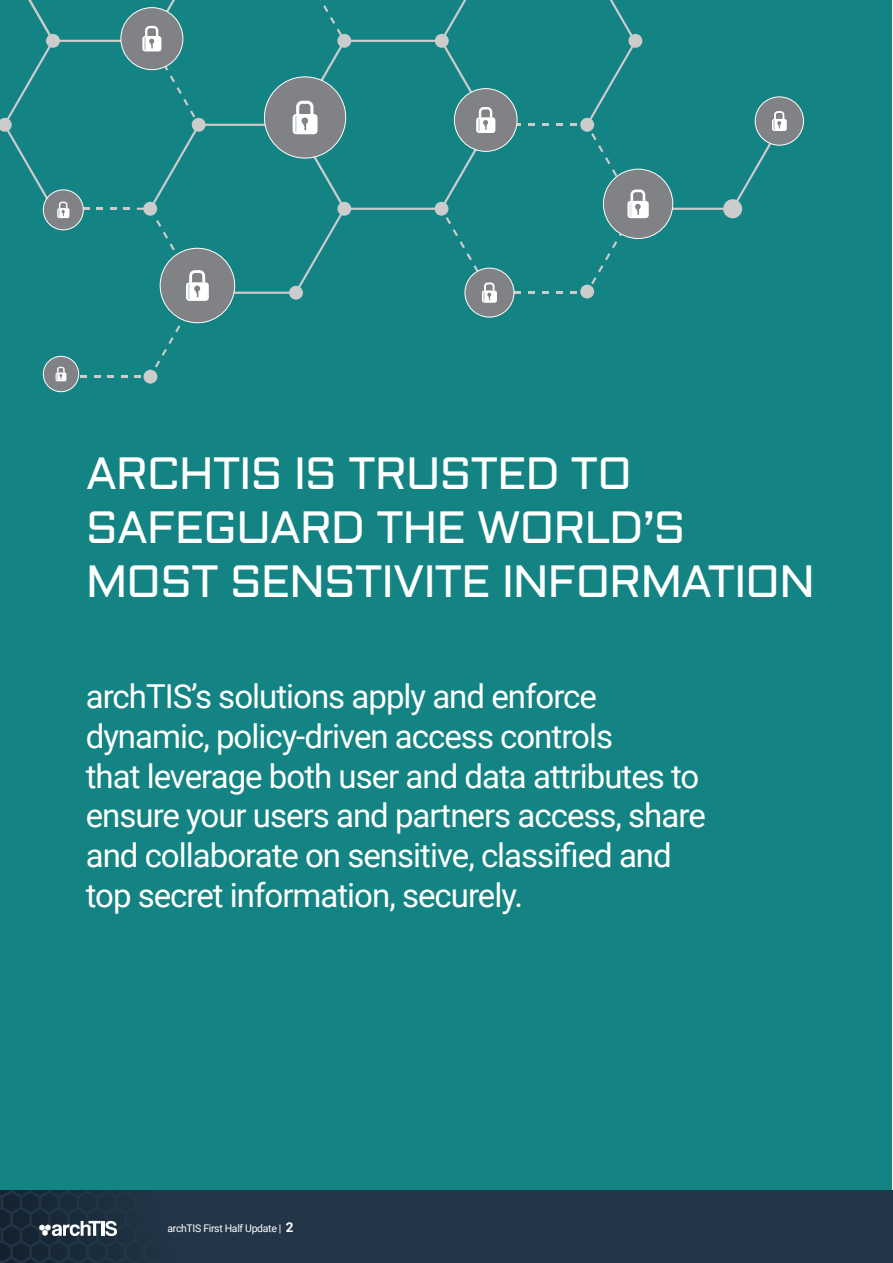
<style>
.page{position:relative;width:893px;height:1263px;background:#fff}
.page>*{position:absolute;margin:0;border:0;box-sizing:border-box;transform-origin:0 0}
.HEADING_COVER{font:45px/54px "Aldrich";letter-spacing:-.03em;color:#fff}
.SUBHEADING_COVER{font:33px/39.6px "Roboto";letter-spacing:-.03em;color:#fff}
.t1{font:10.5px "Roboto";letter-spacing:-.03em;color:#fff}
.s1{font-weight:700;font-size:13.5px}
</style>
<div class="page">
<div style="left:0;top:0;width:891px;height:1263px;background:#138383"></div>
<svg style="left:80px;top:376px;width:7px;height:2px"></svg>
<svg style="left:94px;top:376px;width:7px;height:2px"></svg>
<svg style="left:134px;top:376px;width:7px;height:2px"></svg>
<svg style="left:107px;top:376px;width:7px;height:2px"></svg>
<svg style="left:121px;top:376px;width:7px;height:2px"></svg>
<div style="left:143px;top:370px;width:14px;height:14px;background:#ccc;border-radius:50%"></div>
<svg style="left:209px;top:0;width:433px;height:300px"></svg>
<svg style="left:0;top:0;width:210px;height:216px"></svg>
<div style="left:454px;top:89px;width:63px;height:62px;background:#818285;border-radius:50%"></div>
<div style="left:454px;top:88px;width:64px;height:64px;border:1px solid #fff;border-radius:50%"></div>
<svg style="left:476px;top:107px;width:20px;height:26px"></svg>
<div style="left:160px;top:248px;width:75px;height:75px;background:#818285;border-radius:50%"></div>
<svg style="left:155px;top:220px;width:54px;height:147px"></svg>
<div style="left:121px;top:8px;width:62px;height:62px;background:#818285;border-radius:50%"></div>
<svg style="left:142px;top:26px;width:53px;height:91px"></svg>
<div style="left:465px;top:268px;width:49px;height:49px;background:#818285;border-radius:50%"></div>
<div style="left:464px;top:268px;width:50px;height:50px;border:1px solid #fff;border-radius:50%"></div>
<svg style="left:446px;top:217px;width:61px;height:86px"></svg>
<div style="left:755px;top:97px;width:48px;height:48px;background:#818285;border-radius:50%"></div>
<div style="left:755px;top:96px;width:49px;height:50px;border:1px solid #fff;border-radius:50%"></div>
<svg style="left:591px;top:111px;width:200px;height:173px"></svg>
<svg style="left:43px;top:356px;width:36px;height:36px"></svg>
<div style="left:43px;top:356px;width:36px;height:36px;border:1px solid #fff;border-radius:50%"></div>
<svg style="left:46px;top:367px;width:28px;height:17px"></svg>
<div style="left:264px;top:77px;width:82px;height:81px;background:#818285;border-radius:50%"></div>
<div style="left:264px;top:76px;width:82px;height:83px;border:1px solid #fff;border-radius:50%"></div>
<svg style="left:293px;top:101px;width:24px;height:33px"></svg>
<div style="left:43px;top:190px;width:40px;height:40px;background:#818285;border-radius:50%"></div>
<div style="left:43px;top:189px;width:41px;height:41px;border:1px solid #fff;border-radius:50%"></div>
<svg style="left:57px;top:202px;width:13px;height:16px"></svg>
<div style="left:0;top:1190px;width:893px;height:73px;background:#223647"></div>
<div style="left:0;top:1190px;width:689px;height:73px;background:linear-gradient(to right,#1d2f3f,#24394b)"></div>
<svg style="left:39px;top:1221px;width:78px;height:15px"></svg>
<p class="HEADING_COVER" style="left:86px;top:447px;width:731px">ARCHTIS IS TRUSTED TO<br>SAFEGUARD THE WORLD’S<br>MOST SENSTIVITE INFORMATION</p>
<p class="SUBHEADING_COVER" style="left:86px;top:676px;width:622px">archTIS’s solutions apply and enforce dynamic, policy-driven access controls<br>that leverage both user and data attributes to ensure your users and partners access, share and collaborate on sensitive, classified and top secret information, securely.</p>
<p class="t1" style="left:167px;top:1220px;width:128px">archTIS First Half Update | <span class="s1">2</span></p>
</div>
